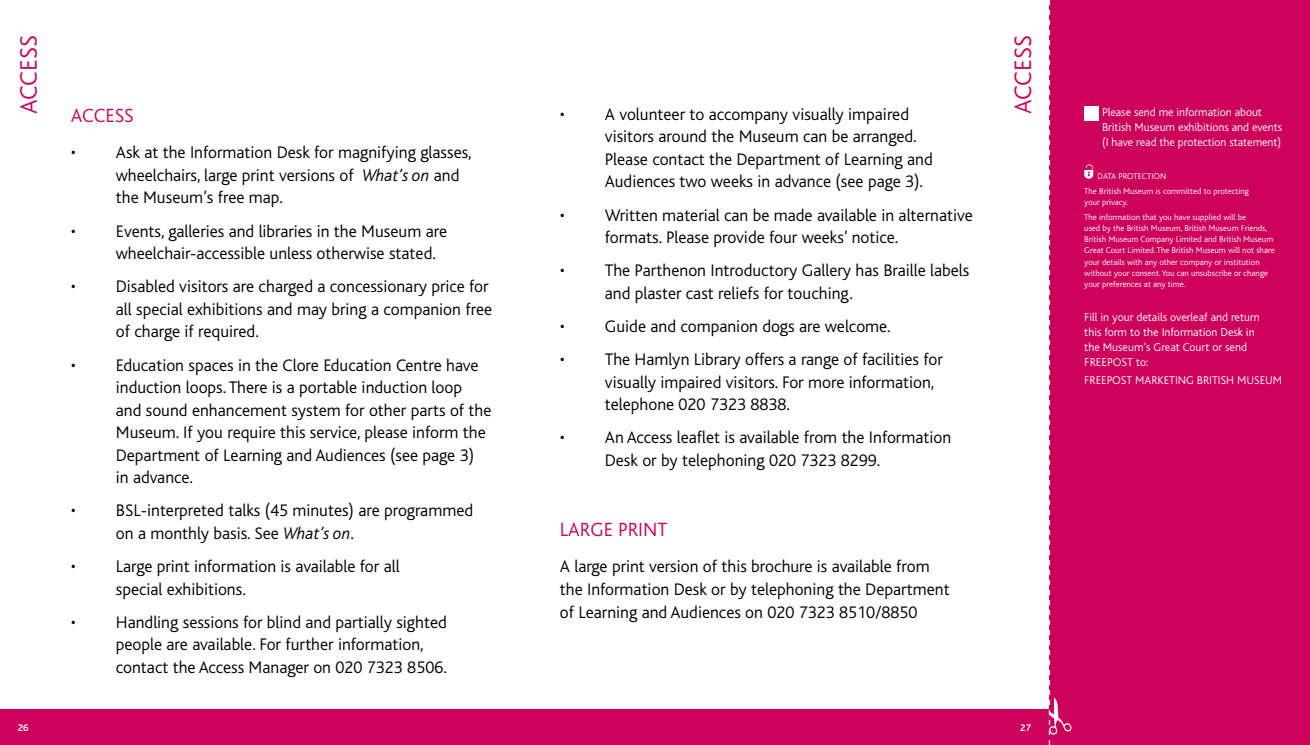
<style>
.page{position:relative;width:1310px;height:745px;background:#fff}
.page>*{position:absolute;margin:0;border:0;box-sizing:border-box;transform-origin:0 0}
.t1{font:300 25px "Bliss";color:#cd005a}
.t2{font:300 20px "Bliss";color:#cd005a}
.t3{font:300 17.5px/22.5px "Bliss";color:#000}
.t4{font:300 11.88px/15px "Bliss";letter-spacing:-.005em;color:#fff}
.t5{font:300 11.75px "Bliss";letter-spacing:-.005em;color:#fff}
.t6{font:700 10px "Bliss";color:#fff}
.t7{font:300 8.75px/11.2px "Bliss";color:#fff}
.s1{font-style:italic}
</style>
<div class="page">
<div style="left:524px;top:709px;width:525px;height:35px;background:#cd005a"></div>
<div style="left:1049px;top:0;width:261px;height:744px;background:#cd005a"></div>
<svg style="left:1049px;top:0;width:23px;height:744px"></svg>
<div style="left:1085px;top:106px;width:14px;height:14px;background:#fff"></div>
<svg style="left:1084px;top:164px;width:9px;height:14px"></svg>
<div style="left:0;top:709px;width:535px;height:35px;background:#cd005a"></div>
<h1 class="t1" style="left:15px;top:114px;width:80px;rotate:-90deg">ACCESS</h1>
<p class="t6" style="left:18px;top:722px;width:12px">26</p>
<p class="t2" style="left:71px;top:104px;width:64px">ACCESS</p>
<p class="t3" style="left:116px;top:142px;width:357px;text-indent:-45px">• Ask at the Information Desk for magnifying glasses, wheelchairs, large print versions of <span class="s1">What’s on</span> and the Museum’s free map.</p>
<p class="t3" style="left:116px;top:220px;width:333px;text-indent:-45px">• Events, galleries and libraries in the Museum are wheelchair-accessible unless otherwise stated.</p>
<p class="t3" style="left:116px;top:275px;width:378px;text-indent:-45px">• Disabled visitors are charged a concessionary price for all special exhibitions and may bring a companion free of charge if required.</p>
<p class="t3" style="left:116px;top:353px;width:377px;text-indent:-45px">• Education spaces in the Clore Education Centre have induction loops. There is a portable induction loop and sound enhancement system for other parts of the Museum. If you require this service, please inform the Department of Learning and Audiences (see page 3)<br>in advance.</p>
<p class="t3" style="left:116px;top:499px;width:359px;text-indent:-45px">• BSL-interpreted talks (45 minutes) are programmed on a monthly basis. See <span class="s1">What’s on</span>.</p>
<p class="t3" style="left:116px;top:555px;width:285px;text-indent:-45px">• Large print information is available for all special exhibitions.</p>
<p class="t3" style="left:116px;top:610px;width:333px;text-indent:-45px">• Handling sessions for blind and partially sighted people are available. For further information, contact the Access Manager on 020 7323 8506.</p>
<p class="t3" style="left:560px;top:103px;width:351px">• A volunteer to accompany visually impaired</p>
<p class="t3" style="left:605px;top:125px;width:329px">visitors around the Museum can be arranged.<br>Please contact the Department of Learning and<br>Audiences two weeks in advance (see page 3).</p>
<p class="t3" style="left:605px;top:204px;width:369px;text-indent:-45px">• Written material can be made available in alternative formats. Please provide four weeks’ notice.</p>
<p class="t3" style="left:605px;top:259px;width:366px;text-indent:-45px">• The Parthenon Introductory Gallery has Braille labels and plaster cast reliefs for touching.</p>
<p class="t3" style="left:560px;top:315px;width:332px">• Guide and companion dogs are welcome.</p>
<p class="t3" style="left:605px;top:348px;width:340px;text-indent:-45px">• The Hamlyn Library offers a range of facilities for visually impaired visitors. For more information, telephone 020 7323 8838.</p>
<p class="t3" style="left:605px;top:426px;width:348px;text-indent:-45px">• An Access leaflet is available from the Information<br>Desk or by telephoning 020 7323 8299.</p>
<p class="t2" style="left:560px;top:518px;width:109px">LARGE PRINT</p>
<p class="t3" style="left:560px;top:555px;width:391px">A large print version of this brochure is available from the Information Desk or by telephoning the Department of Learning and Audiences on 020 7323 8510/8850</p>
<h1 class="t1" style="left:1010px;top:114px;width:80px;rotate:-90deg">ACCESS</h1>
<p class="t6" style="left:1020px;top:722px;width:12px">27</p>
<p class="t4" style="left:1102px;top:104px;width:182px">Please send me information about<br>British Museum exhibitions and events (I have read the protection statement)</p>
<p class="t7" style="left:1084px;top:168px;width:166px;line-height:14.8px;text-indent:13px">DATA PROTECTION<br>The British Museum is committed to protecting</p>
<p class="t7" style="left:1084px;top:194px;width:163px;line-height:14.8px">your privacy.<br>The information that you have supplied will be</p>
<p class="t7" style="left:1084px;top:222px;width:192px">used by the British Museum, British Museum Friends, British Museum Company Limited and British Museum Great Court Limited. The British Museum will not share your details with any other company or institution without your consent. You can unsubscribe or change your preferences at any time.</p>
<p class="t4" style="left:1084px;top:309px;width:177px">Fill in your details overleaf and return this form to the Information Desk in the Museum’s Great Court or send<br>FREEPOST to:</p>
<p class="t5" style="left:1084px;top:374px;width:199px">FREEPOST MARKETING BRITISH MUSEUM</p>
</div>
